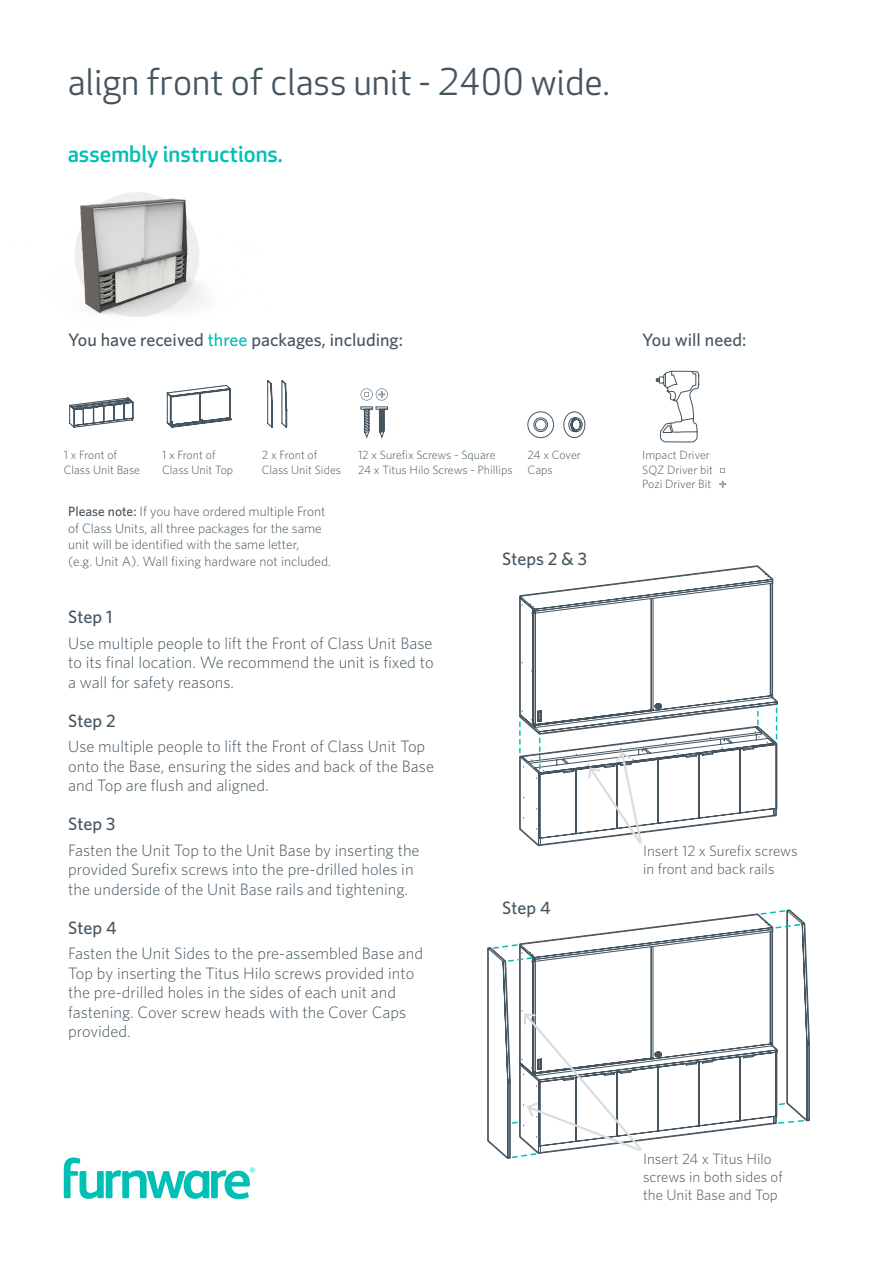
<style>
.page{position:relative;width:893px;height:1263px;background:#fff}
.page>*{position:absolute;margin:0;border:0;box-sizing:border-box;transform-origin:0 0}
.t1{font:36px "Apex Rounded";color:#455560}
.t2{font:500 22.5px "Apex Rounded";color:#00c0b5}
.t3{font:500 18px "Whitney";color:#455560}
.t4{font:300 16.5px/19.5px "Whitney";color:#455560}
.t5{font:300 15px/18px "Whitney";color:#455560}
.t6{font:300 13.5px/16.5px "Whitney";color:#455560}
.t7{font:300 12px/14.4px "Whitney";color:#455560}
.s1{color:#00c0b5}
.s2{font-weight:500}
</style>
<div class="page">
<img style="left:75px;top:192px;width:129px;height:125px">
<svg style="left:167px;top:385px;width:65px;height:42px"></svg>
<svg style="left:69px;top:398px;width:64px;height:29px"></svg>
<svg style="left:267px;top:381px;width:6px;height:46px"></svg>
<svg style="left:282px;top:381px;width:5px;height:46px"></svg>
<svg style="left:519px;top:565px;width:259px;height:281px"></svg>
<svg style="left:487px;top:909px;width:323px;height:250px"></svg>
<svg style="left:361px;top:388px;width:27px;height:12px"></svg>
<svg style="left:360px;top:406px;width:28px;height:32px"></svg>
<svg style="left:656px;top:371px;width:43px;height:71px"></svg>
<svg style="left:527px;top:411px;width:58px;height:27px"></svg>
<svg style="left:64px;top:1157px;width:191px;height:42px"></svg>
<svg style="left:719px;top:481px;width:7px;height:7px"></svg>
<svg style="left:720px;top:468px;width:5px;height:5px"></svg>
<h1 class="t1" style="left:68px;top:62px;width:543px">align front of class unit - 2400 wide.</h1>
<h2 class="t2" style="left:68px;top:141px;width:217px">assembly instructions.</h2>
<p class="t3" style="left:68px;top:328px;width:336px">You have received <span class="s1">three</span> packages, including:</p>
<p class="t3" style="left:642px;top:328px;width:106px">You will need:</p>
<p class="t7" style="left:64px;top:447px;width:78px">1 x Front of<br>Class Unit Base</p>
<p class="t7" style="left:358px;top:447px;width:156px">12 x Surefix Screws - Square<br>24 x Titus Hilo Screws - Phillips</p>
<p class="t7" style="left:162px;top:447px;width:73px">1 x Front of<br>Class Unit Top</p>
<p class="t7" style="left:262px;top:447px;width:81px">2 x Front of<br>Class Unit Sides</p>
<p class="t7" style="left:528px;top:447px;width:55px">24 x Cover<br>Caps</p>
<p class="t6" style="left:68px;top:503px;width:264px"><span class="s2">Please note:</span> If you have ordered multiple Front of Class Units, all three packages for the same unit will be identified with the same letter,<br>(e.g. Unit A). Wall fixing hardware not included.</p>
<p class="t3" style="left:68px;top:605px;width:46px">Step 1</p>
<p class="t4" style="left:68px;top:633px;width:367px;text-align:justify">Use multiple people to lift the Front of Class Unit Base to its final location. We recommend the unit is fixed to a wall for safety reasons.</p>
<p class="t3" style="left:68px;top:708px;width:49px">Step 2</p>
<p class="t4" style="left:68px;top:736px;width:367px">Use multiple people to lift the Front of Class Unit Top onto the Base, ensuring the sides and back of the Base and Top are flush and aligned.</p>
<p class="t3" style="left:68px;top:812px;width:49px">Step 3</p>
<p class="t4" style="left:68px;top:840px;width:353px">Fasten the Unit Top to the Unit Base by inserting the provided Surefix screws into the pre-drilled holes in the underside of the Unit Base rails and tightening.</p>
<p class="t3" style="left:68px;top:915px;width:50px">Step 4</p>
<p class="t4" style="left:68px;top:943px;width:356px">Fasten the Unit Sides to the pre-assembled Base and Top by inserting the Titus Hilo screws provided into the pre-drilled holes in the sides of each unit and fastening. Cover screw heads with the Cover Caps provided.</p>
<p class="t3" style="left:502px;top:547px;width:86px">Steps 2 &amp; 3</p>
<p class="t3" style="left:502px;top:896px;width:50px">Step 4</p>
<p class="t7" style="left:642px;top:447px;width:72px">Impact Driver<br>SQZ Driver bit<br>Pozi Driver Bit</p>
<p class="t5" style="left:643px;top:841px;width:156px">Insert 12 x Surefix screws in front and back rails</p>
<p class="t5" style="left:643px;top:1149px;width:141px">Insert 24 x Titus Hilo screws in both sides of the Unit Base and Top</p>
</div>
